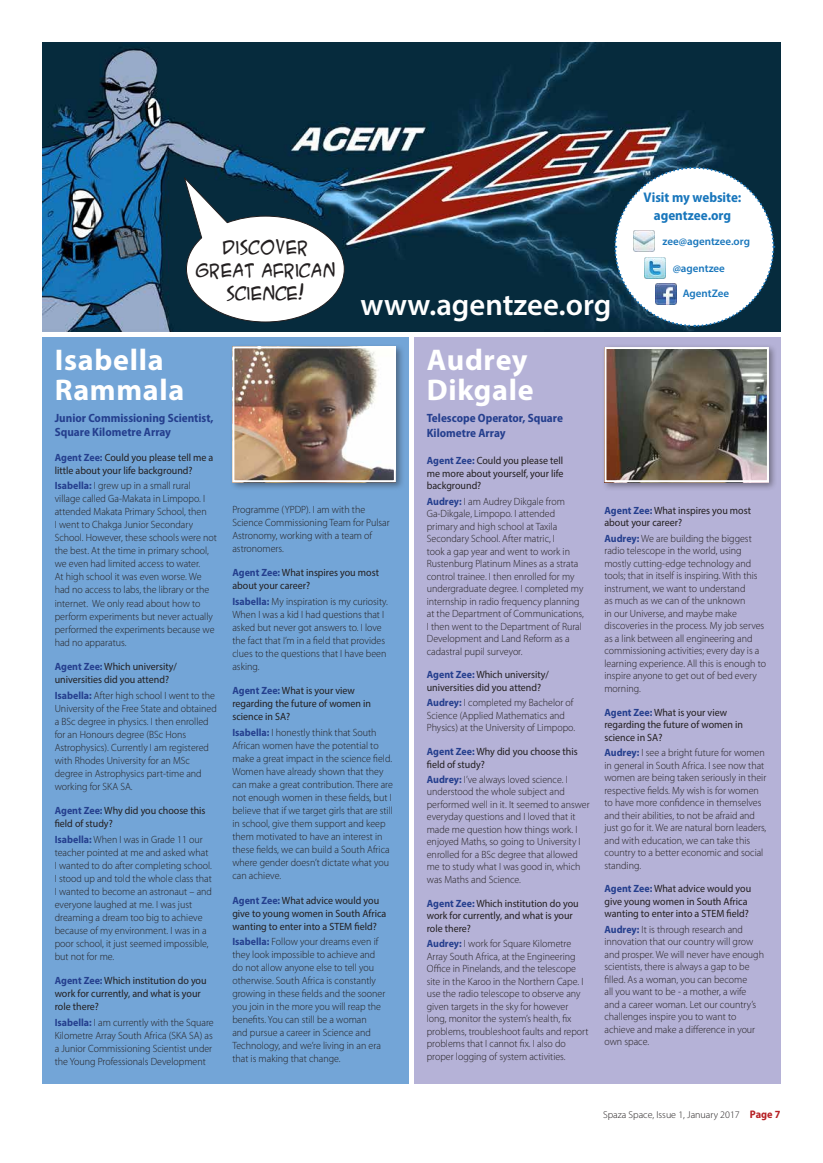
<style>
.page{position:relative;width:823px;height:1163px;background:#fff}
.page>*{position:absolute;margin:0;border:0;box-sizing:border-box;transform-origin:0 0}
.t1{font:600 30.7px "Myriad Pro";color:#fff}
.t2{font:700 30px/30px "Myriad Pro";letter-spacing:.025em;color:#fff}
.t3{font:17.7px/23px "ACME Secret Agent";color:#231f20;text-align:center}
.t4{font:700 semi-condensed 14px/18px "Myriad Pro";color:#1876bc;text-align:center}
.t5{font:700 semi-condensed 12px/14px "Myriad Pro";color:#253f8e}
.t6{font:600 11px "Myriad Pro";color:#1876bc}
.t7{font:300 10.5px/12.5px "Myriad Pro";color:#231f20;scale:.95 1}
.t8{font:10.5px/12.5px "Myriad Pro";color:#231f20;scale:.95 1}
.t9{font:300 10px "Myriad Pro";color:#231f20}
.s1{font-weight:700;color:#253f8e}
.s2{font-weight:700;font-stretch:semi-condensed;font-size:11px;color:#b62024}
</style>
<div class="page">
<img style="left:43px;top:43px;width:737px;height:289px">
<svg style="left:182px;top:174px;width:163px;height:149px"></svg>
<svg style="left:613px;top:166px;width:161px;height:162px"></svg>
<img style="left:654px;top:283px;width:22px;height:22px">
<img style="left:632px;top:231px;width:22px;height:21px">
<img style="left:643px;top:257px;width:22px;height:21px">
<div style="left:43px;top:337px;width:365px;height:746px;background:#73a5d7"></div>
<div style="left:414px;top:337px;width:366px;height:746px;background:#b5b2d7"></div>
<div style="left:229px;top:343px;width:175px;height:148px;background:#231f20;opacity:.45"></div>
<img style="left:235px;top:349px;width:157px;height:130px">
<div style="left:232px;top:346px;width:163px;height:136px;border:2px solid #fff"></div>
<div style="left:601px;top:344px;width:176px;height:147px;background:#231f20;opacity:.45"></div>
<img style="left:607px;top:350px;width:158px;height:129px">
<div style="left:604px;top:347px;width:164px;height:135px;border:2px solid #fff"></div>
<h3 class="t3" style="left:195px;top:235px;width:142px">DISCOVER<br>GREAT AFRICAN<br>SCIENCE!</h3>
<h1 class="t1" style="left:360px;top:285px;width:252px">www.agentzee.org</h1>
<h2 class="t2" style="left:55px;top:343px;width:131px">Isabella<br>Rammala</h2>
<h2 class="t2" style="left:426px;top:343px;width:108px">Audrey<br>Dikgale</h2>
<h3 class="t4" style="left:643px;top:189px;width:99px">Visit my website: agentzee.org</h3>
<p class="t6" style="left:662px;top:234px;width:89px">zee@agentzee.org</p>
<p class="t6" style="left:672px;top:261px;width:54px">@agentzee</p>
<p class="t6" style="left:682px;top:286px;width:48px">AgentZee</p>
<p class="t5" style="left:55px;top:411px;width:160px">Junior Commissioning Scientist,<br>Square Kilometre Array</p>
<p class="t8" style="left:55px;top:450px;width:168px;line-height:13px"><span class="s1">Agent Zee:</span> Could you please tell me a little about your life background?</p>
<p class="t7" style="left:55px;top:479px;width:172px;line-height:13px"><span class="s1">Isabella:</span> I grew up in a small rural village called Ga-Makata in Limpopo. I attended Makata Primary School, then<br>I went to Chakga Junior Secondary School. However, these schools were not the best. At the time in primary school, we even had limited access to water.<br>At high school it was even worse. We had no access to labs, the library or the internet. We only read about how to perform experiments but never actually performed the experiments because we had no apparatus.</p>
<p class="t8" style="left:55px;top:659px;width:130px;line-height:13px"><span class="s1">Agent Zee:</span> Which university/ universities did you attend?</p>
<p class="t7" style="left:55px;top:688px;width:172px;line-height:13px"><span class="s1">Isabella:</span> After high school I went to the University of the Free State and obtained a BSc degree in physics. I then enrolled for an Honours degree (BSc Hons Astrophysics). Currently I am registered with Rhodes University for an MSc degree in Astrophysics part-time and working for SKA SA.</p>
<p class="t8" style="left:55px;top:803px;width:160px;line-height:13px"><span class="s1">Agent Zee:</span> Why did you choose this field of study?</p>
<p class="t7" style="left:55px;top:832px;width:167px;line-height:13px"><span class="s1">Isabella:</span> When I was in Grade 11 our teacher pointed at me and asked what I wanted to do after completing school.<br>I stood up and told the whole class that I wanted to become an astronaut – and everyone laughed at me. I was just dreaming a dream too big to achieve because of my environment. I was in a poor school, it just seemed impossible, but not for me.</p>
<p class="t8" style="left:55px;top:974px;width:161px;line-height:13px"><span class="s1">Agent Zee:</span> Which institution do you work for currently, and what is your role there?</p>
<p class="t7" style="left:55px;top:1015px;width:169px;line-height:13px"><span class="s1">Isabella:</span> I am currently with the Square Kilometre Array South Africa (SKA SA) as a Junior Commissioning Scientist under the Young Professionals Development</p>
<p class="t7" style="left:232px;top:502px;width:167px;line-height:13px">Programme (YPDP). I am with the<br>Science Commissioning Team for Pulsar<br>Astronomy, working with a team of astronomers.</p>
<p class="t8" style="left:232px;top:565px;width:156px;line-height:13px"><span class="s1">Agent Zee:</span> What inspires you most about your career?</p>
<p class="t7" style="left:232px;top:594px;width:165px;line-height:13px"><span class="s1">Isabella:</span> My inspiration is my curiosity.<br>When I was a kid I had questions that I asked but never got answers to. I love the fact that I’m in a field that provides clues to the questions that I have been asking.</p>
<p class="t8" style="left:232px;top:684px;width:147px;line-height:13px"><span class="s1">Agent Zee:</span> What is your view regarding the future of women in science in SA?</p>
<p class="t7" style="left:232px;top:725px;width:170px;line-height:13px"><span class="s1">Isabella:</span> I honestly think that South African women have the potential to make a great impact in the science field.<br>Women have already shown that they can make a great contribution. There are not enough women in these fields, but I believe that if we target girls that are still in school, give them support and keep them motivated to have an interest in these fields, we can build a South Africa where gender doesn’t dictate what you can achieve.</p>
<p class="t8" style="left:232px;top:893px;width:163px;line-height:13px"><span class="s1">Agent Zee:</span> What advice would you give to young women in South Africa wanting to enter into a STEM field?</p>
<p class="t7" style="left:232px;top:935px;width:162px;line-height:13px"><span class="s1">Isabella:</span> Follow your dreams even if they look impossible to achieve and do not allow anyone else to tell you otherwise. South Africa is constantly growing in these fields and the sooner you join in the more you will reap the benefits. You can still be a woman<br>and pursue a career in Science and Technology, and we’re living in an era that is making that change.</p>
<p class="t5" style="left:426px;top:411px;width:138px;line-height:15px">Telescope Operator, Square<br>Kilometre Array</p>
<p class="t8" style="left:426px;top:454px;width:145px;text-align:justify"><span class="s1">Agent Zee:</span> Could you please tell me more about yourself, your life background?</p>
<p class="t7" style="left:426px;top:494px;width:167px"><span class="s1">Audrey:</span> I am Audrey Dikgale from Ga-Dikgale, Limpopo. I attended primary and high school at Taxila Secondary School. After matric, I<br>took a gap year and went to work in Rustenburg Platinum Mines as a strata control trainee. I then enrolled for my undergraduate degree. I completed my internship in radio frequency planning at the Department of Communications, I then went to the Department of Rural Development and Land Reform as a cadastral pupil surveyor.</p>
<p class="t8" style="left:426px;top:668px;width:130px"><span class="s1">Agent Zee:</span> Which university/ universities did you attend?</p>
<p class="t7" style="left:426px;top:696px;width:157px"><span class="s1">Audrey:</span> I completed my Bachelor of<br>Science (Applied Mathematics and<br>Physics) at the University of Limpopo.</p>
<p class="t8" style="left:426px;top:745px;width:160px"><span class="s1">Agent Zee:</span> Why did you choose this field of study?</p>
<p class="t7" style="left:426px;top:773px;width:173px"><span class="s1">Audrey:</span> I’ve always loved science. I understood the whole subject and performed well in it. It seemed to answer everyday questions and I loved that it made me question how things work. I enjoyed Maths, so going to University I enrolled for a BSc degree that allowed me to study what I was good in, which was Maths and Science.</p>
<p class="t8" style="left:426px;top:896px;width:161px"><span class="s1">Agent Zee:</span> Which institution do you work for currently, and what is your role there?</p>
<p class="t7" style="left:426px;top:937px;width:172px"><span class="s1">Audrey:</span> I work for Square Kilometre Array South Africa, at the Engineering Office in Pinelands, and the telescope site in the Karoo in the Northern Cape. I use the radio telescope to observe any given targets in the sky for however long, monitor the system’s health, fix problems, troubleshoot faults and report problems that I cannot fix. I also do proper logging of system activities.</p>
<p class="t8" style="left:604px;top:504px;width:156px"><span class="s1">Agent Zee:</span> What inspires you most about your career?</p>
<p class="t7" style="left:604px;top:532px;width:171px"><span class="s1">Audrey:</span> We are building the biggest radio telescope in the world, using mostly cutting-edge technology and tools; that in itself is inspiring. With this instrument, we want to understand<br>as much as we can of the unknown<br>in our Universe, and maybe make discoveries in the process. My job serves as a link between all engineering and commissioning activities; every day is a learning experience. All this is enough to inspire anyone to get out of bed every morning.</p>
<p class="t8" style="left:604px;top:705px;width:147px"><span class="s1">Agent Zee:</span> What is your view regarding the future of women in science in SA?</p>
<p class="t7" style="left:604px;top:746px;width:172px"><span class="s1">Audrey:</span> I see a bright future for women in general in South Africa. I see now that women are being taken seriously in their respective fields. My wish is for women to have more confidence in themselves and their abilities, to not be afraid and just go for it. We are natural born leaders, and with education, we can take this country to a better economic and social standing.</p>
<p class="t8" style="left:604px;top:882px;width:156px"><span class="s1">Agent Zee:</span> What advice would you give young women in South Africa wanting to enter into a STEM field?</p>
<p class="t7" style="left:604px;top:922px;width:169px"><span class="s1">Audrey:</span> It is through research and innovation that our country will grow and prosper. We will never have enough scientists, there is always a gap to be filled. As a woman, you can become<br>all you want to be - a mother, a wife and a career woman. Let our country’s challenges inspire you to want to achieve and make a difference in your own space.</p>
<p class="t9" style="left:602px;top:1108px;width:179px">Spaza Space, Issue 1, January 2017 <span class="s2">Page 7</span></p>
</div>
